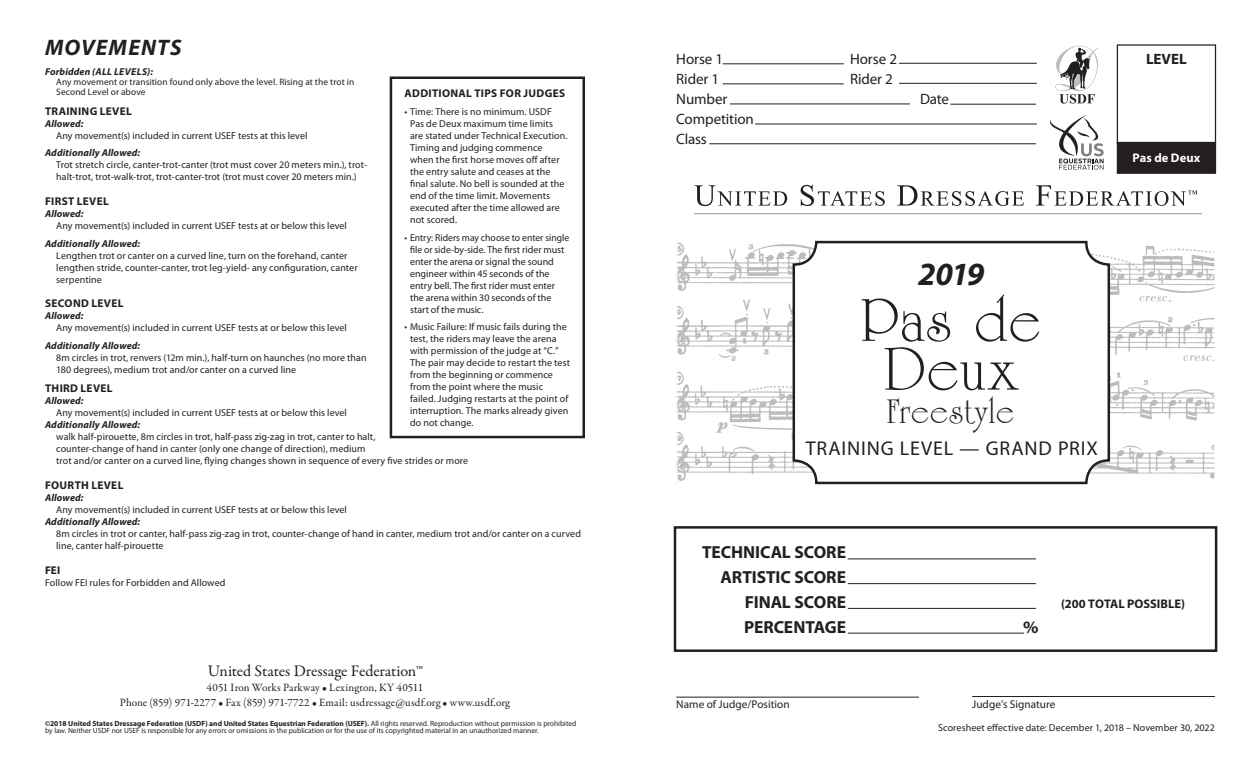
<style>
.page{position:relative;width:1260px;height:765px;background:#fff}
.page>*{position:absolute;margin:0;border:0;box-sizing:border-box;transform-origin:0 0}
.t1{font:62.5px "Occidental";letter-spacing:.03em;color:#231f20}
.t2{font:35px "Occidental";letter-spacing:.04em;color:#231f20}
.t3{font:italic 700 32.5px "Myriad Pro";color:#231f20}
.t4{font:italic 700 22.5px "Myriad Pro";letter-spacing:.05em;color:#231f20}
.t5{font:20px "Myriad Pro";letter-spacing:.045em;color:#231f20}
.t6{font:700 17.5px "Myriad Pro";letter-spacing:-.005em;color:#231f20}
.t7{font:16.25px "Garamond Premr Pro";letter-spacing:-.01em;color:#231f20}
.t8{font:15px "Myriad Pro";letter-spacing:-.005em;color:#231f20}
.t9{font:700 15px "Myriad Pro";color:#231f20}
.t10{font:700 12.5px "Myriad Pro";letter-spacing:-.005em;color:#231f20}
.t11{font:700 12.5px "Myriad Pro";letter-spacing:.005em;color:#fff}
.t12{font:11.25px "Garamond Premr Pro";letter-spacing:.01em;color:#231f20}
.t13{font:700 11.25px "Myriad Pro";letter-spacing:.03em;color:#231f20}
.t14{font:11.25px "Myriad Pro";letter-spacing:.005em;color:#231f20}
.t15{font:10px/12px "Myriad Pro";letter-spacing:.005em;color:#231f20}
.t16{font:italic 700 10px "Myriad Pro";letter-spacing:.02em;color:#231f20}
.t17{font:9.38px/10px "Myriad Pro";letter-spacing:.01em;color:#231f20}
.t18{font:7.5px/7.5px "Myriad Pro";color:#231f20}
.s1{font-weight:700;font-style:italic}
.s2{font-weight:700}
</style>
<div class="page">
<div style="left:1117px;top:142px;width:98px;height:31px;background:#231f20"></div>
<div style="left:1117px;top:142px;width:99px;height:32px;border:1px solid #231f20"></div>
<img style="left:678px;top:243px;width:536px;height:238px">
<div style="left:794px;top:242px;width:315px;height:241px;background:#fff;border-radius:22px"></div>
<div style="left:793px;top:241px;width:317px;height:243px;border:2px solid #231f20;border-radius:22px"></div>
<div style="left:1117px;top:44px;width:99px;height:100px;border:1px solid #241f21"></div>
<hr style="left:723px;top:64px;width:121px;height:1px;background:#231f20">
<hr style="left:899px;top:63px;width:138px;height:1px;background:#231f20">
<hr style="left:899px;top:83px;width:138px;height:1px;background:#231f20">
<hr style="left:723px;top:84px;width:121px;height:1px;background:#231f20">
<hr style="left:730px;top:104px;width:180px;height:1px;background:#231f20">
<hr style="left:951px;top:104px;width:85px;height:1px;background:#231f20">
<hr style="left:755px;top:124px;width:282px;height:1px;background:#231f20">
<div style="left:674px;top:526px;width:543px;height:126px;border:2px solid #231f20"></div>
<hr style="left:848px;top:559px;width:188px;height:1px;background:#231f20">
<hr style="left:848px;top:583px;width:188px;height:1px;background:#231f20">
<hr style="left:848px;top:608px;width:188px;height:1px;background:#231f20">
<hr style="left:848px;top:633px;width:176px;height:1px;background:#231f20">
<hr style="left:676px;top:697px;width:243px;height:1px;background:#231f20">
<hr style="left:972px;top:696px;width:243px;height:1px;background:#231f20">
<div style="left:390px;top:77px;width:195px;height:361px;border:2px solid #231f20"></div>
<hr style="left:709px;top:143px;width:327px;height:1px;background:#231f20">
<hr style="left:694px;top:213px;width:508px;height:1px;background:#a8a9ad">
<svg style="left:694px;top:185px;width:503px;height:21px"></svg>
<svg style="left:1055px;top:46px;width:44px;height:58px"></svg>
<svg style="left:1050px;top:114px;width:54px;height:56px"></svg>
<p class="t4" style="left:45px;top:32px;width:138px">MOVEMENTS</p>
<p class="t16" style="left:45px;top:65px;width:109px">Forbidden (ALL LEVELS):</p>
<p class="t17" style="left:56px;top:77px;width:300px">Any movement or transition found only above the level. Rising at the trot in<br>Second Level or above</p>
<p class="t13" style="left:405px;top:86px;width:162px">ADDITIONAL TIPS FOR JUDGES</p>
<p class="t15" style="left:410px;top:105px;width:159px;text-indent:-6px">• Time: There is no minimum. USDF<br>Pas de Deux maximum time limits are stated under Technical Execution.<br>Timing and judging commence when the first horse moves off after the entry salute and ceases at the final salute. No bell is sounded at the end of the time limit. Movements executed after the time allowed are not scored.</p>
<p class="t15" style="left:410px;top:231px;width:161px;text-indent:-6px">• Entry: Riders may choose to enter single file or side-by-side. The first rider must enter the arena or signal the sound engineer within 45 seconds of the entry bell. The first rider must enter the arena within 30 seconds of the start of the music.</p>
<p class="t15" style="left:410px;top:321px;width:162px;text-indent:-6px">• Music Failure: If music fails during the test, the riders may leave the arena with permission of the judge at “C.” The pair may decide to restart the test from the beginning or commence from the point where the music failed. Judging restarts at the point of interruption. The marks already given do not change.</p>
<p class="t13" style="left:45px;top:104px;width:88px">TRAINING LEVEL</p>
<p class="t15" style="left:56px;top:117px;width:253px;text-indent:-11px"><span class="s1">Allowed:<br></span>Any movement(s) included in current USEF tests at this level</p>
<p class="t15" style="left:56px;top:147px;width:312px;text-indent:-11px"><span class="s1">Additionally Allowed:<br></span>Trot stretch circle, canter-trot-canter (trot must cover 20 meters min.), trot&shy;halt-trot, trot-walk-trot, trot-canter-trot (trot must cover 20 meters min.)</p>
<p class="t13" style="left:45px;top:194px;width:65px">FIRST LEVEL</p>
<p class="t15" style="left:56px;top:208px;width:292px;text-indent:-11px"><span class="s1">Allowed:<br></span>Any movement(s) included in current USEF tests at or below this level</p>
<p class="t15" style="left:56px;top:237px;width:303px;text-indent:-11px"><span class="s1">Additionally Allowed:<br></span>Lengthen trot or canter on a curved line, turn on the forehand, canter lengthen stride, counter-canter, trot leg-yield- any configuration, canter serpentine</p>
<p class="t13" style="left:45px;top:296px;width:80px">SECOND LEVEL</p>
<p class="t15" style="left:56px;top:310px;width:292px;text-indent:-11px"><span class="s1">Allowed:<br></span>Any movement(s) included in current USEF tests at or below this level</p>
<p class="t15" style="left:56px;top:340px;width:312px;text-indent:-11px"><span class="s1">Additionally Allowed:<br></span>8m circles in trot, renvers (12m min.), half-turn on haunches (no more than<br>180 degrees), medium trot and/or canter on a curved line</p>
<p class="t13" style="left:45px;top:381px;width:69px">THIRD LEVEL</p>
<p class="t15" style="left:56px;top:395px;width:292px;text-indent:-11px"><span class="s1">Allowed:<br></span>Any movement(s) included in current USEF tests at or below this level</p>
<p class="t15" style="left:56px;top:419px;width:414px;text-indent:-11px"><span class="s1">Additionally Allowed:<br></span>walk half-pirouette, 8m circles in trot, half-pass zig-zag in trot, canter to halt,<br>counter-change of hand in canter (only one change of direction), medium<br>trot and/or canter on a curved line, flying changes shown in sequence of every five strides or more</p>
<p class="t13" style="left:45px;top:478px;width:80px">FOURTH LEVEL</p>
<p class="t15" style="left:56px;top:491px;width:292px;text-indent:-11px"><span class="s1">Allowed:<br></span>Any movement(s) included in current USEF tests at or below this level</p>
<p class="t15" style="left:56px;top:515px;width:526px;text-indent:-11px"><span class="s1">Additionally Allowed:<br></span>8m circles in trot or canter, half-pass zig-zag in trot, counter-change of hand in canter, medium trot and/or canter on a curved line, canter half-pirouette</p>
<p class="t13" style="left:45px;top:563px;width:17px">FEI</p>
<p class="t15" style="left:45px;top:576px;width:182px">Follow FEI rules for Forbidden and Allowed</p>
<p class="t7" style="left:208px;top:661px;width:216px">United States Dressage Federation<span class="s2">™</span></p>
<p class="t12" style="left:207px;top:681px;width:218px">4051 Iron Works Parkway • Lexington, KY 40511</p>
<p class="t12" style="left:120px;top:696px;width:391px">Phone (859) 971-2277 • Fax (859) 971-7722 • Email: usdressage@usdf.org • www.usdf.org</p>
<p class="t18" style="left:45px;top:719px;width:533px"><span class="s2">©2018 United States Dressage Federation (USDF) and United States Equestrian Federation (USEF).</span> All rights reserved. Reproduction without permission is prohibited by law. Neither USDF nor USEF is responsible for any errors or omissions in the publication or for the use of its copyrighted material in an unauthorized manner.</p>
<p class="t8" style="left:676px;top:49px;width:49px">Horse 1</p>
<p class="t8" style="left:850px;top:49px;width:49px">Horse 2</p>
<p class="t9" style="left:1146px;top:49px;width:42px">LEVEL</p>
<p class="t8" style="left:676px;top:69px;width:44px">Rider 1</p>
<p class="t8" style="left:850px;top:69px;width:44px">Rider 2</p>
<p class="t8" style="left:676px;top:89px;width:53px">Number</p>
<p class="t8" style="left:920px;top:89px;width:31px">Date</p>
<p class="t8" style="left:676px;top:109px;width:79px">Competition</p>
<p class="t8" style="left:676px;top:129px;width:32px">Class</p>
<p class="t11" style="left:1133px;top:150px;width:69px">Pas de Deux</p>
<p class="t3" style="left:918px;top:252px;width:68px">2019</p>
<p class="t1" style="left:860px;top:285px;width:181px">Pas de</p>
<p class="t1" style="left:884px;top:334px;width:134px">Deux</p>
<p class="t2" style="left:886px;top:392px;width:129px">Freestyle</p>
<p class="t5" style="left:806px;top:436px;width:294px">TRAINING LEVEL — GRAND PRIX</p>
<p class="t6" style="left:702px;top:541px;width:146px">TECHNICAL SCORE</p>
<p class="t6" style="left:721px;top:566px;width:127px">ARTISTIC SCORE</p>
<p class="t6" style="left:745px;top:591px;width:103px">FINAL SCORE</p>
<p class="t10" style="left:1061px;top:596px;width:126px">(200 TOTAL POSSIBLE)</p>
<p class="t6" style="left:744px;top:616px;width:103px">PERCENTAGE</p>
<p class="t6" style="left:1023px;top:616px;width:17px">%</p>
<p class="t14" style="left:676px;top:698px;width:115px">Name of Judge/Position</p>
<p class="t14" style="left:972px;top:698px;width:85px">Judge’s Signature</p>
<p class="t15" style="left:938px;top:722px;width:278px">Scoresheet effective date: December 1, 2018 – November 30, 2022</p>
</div>
